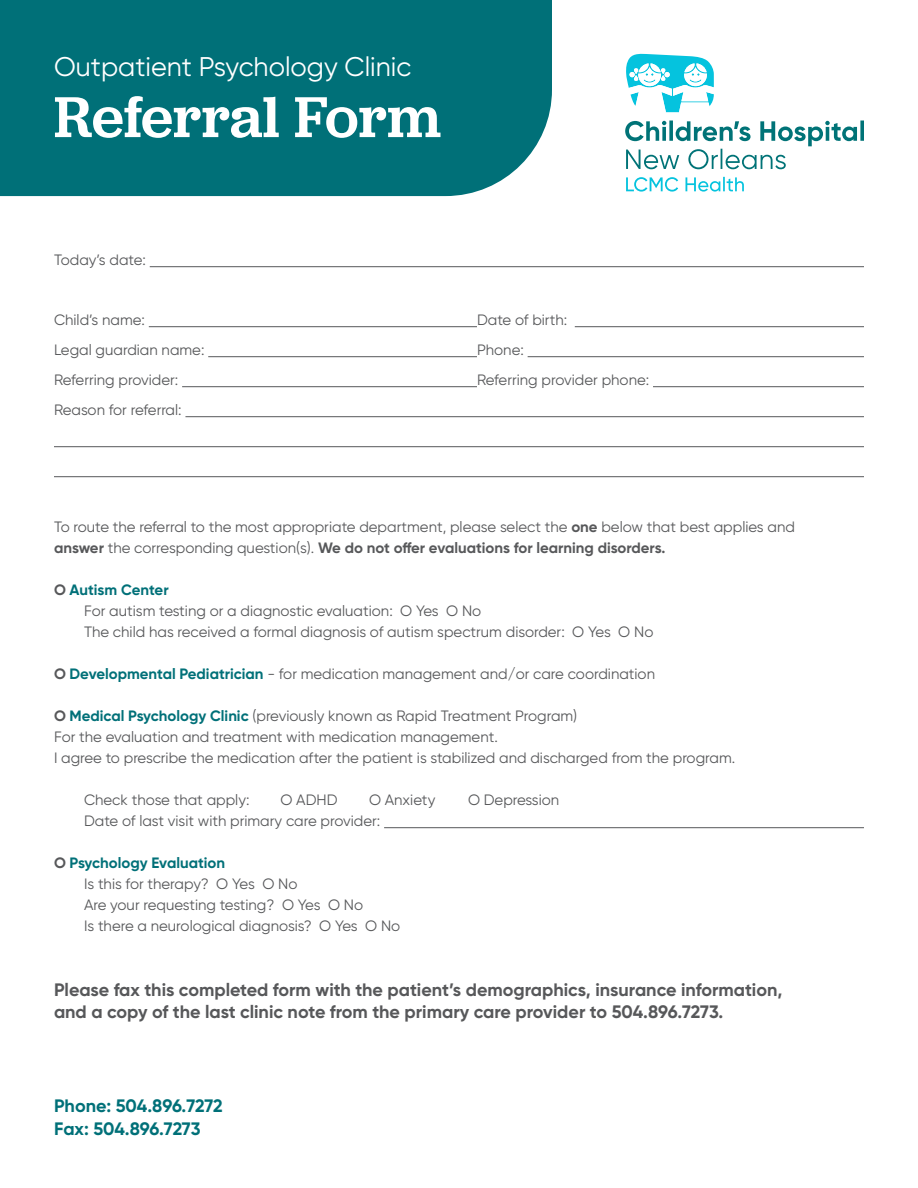
<style>
.page{position:relative;width:918px;height:1188px;background:#fff}
.page>*{position:absolute;margin:0;border:0;box-sizing:border-box;transform-origin:0 0}
._30_33_headline_-_me{font:500 60px "Jubilat";color:#fff}
._24_27_lead-in_-_reg{font:27px "Gilroy";color:#fff}
.t1{font:700 18px/22.5px "Gilroy";color:#57585a}
.t2{font:700 18px "Gilroy";color:#007078}
.t3{font:15px/21px "Gilroy";color:#57585a}
.t4{font:700 15px "Gilroy";color:#007078}
.s1{font-weight:700}
.s2{color:#57585a}
.s3{font-weight:700;color:#007078}
</style>
<div class="page">
<div style="left:0;top:0;width:552px;height:196px;background:#007078"></div>
<hr style="left:150px;top:266px;width:714px;height:1px;background:#57585a">
<hr style="left:149px;top:326px;width:328px;height:1px;background:#57585a">
<hr style="left:575px;top:326px;width:289px;height:1px;background:#57585a">
<hr style="left:208px;top:356px;width:269px;height:1px;background:#57585a">
<hr style="left:528px;top:356px;width:336px;height:1px;background:#57585a">
<hr style="left:182px;top:386px;width:295px;height:1px;background:#57585a">
<hr style="left:653px;top:386px;width:211px;height:1px;background:#57585a">
<hr style="left:185px;top:416px;width:679px;height:1px;background:#57585a">
<hr style="left:54px;top:446px;width:810px;height:1px;background:#57585a">
<hr style="left:54px;top:476px;width:810px;height:1px;background:#57585a">
<hr style="left:384px;top:827px;width:480px;height:1px;background:#57585a">
<svg style="left:626px;top:177px;width:118px;height:15px"></svg>
<svg style="left:625px;top:121px;width:239px;height:48px"></svg>
<svg style="left:626px;top:54px;width:88px;height:58px"></svg>
<p class="_24_27_lead-in_-_reg" style="left:54px;top:50px;width:359px">Outpatient Psychology Clinic</p>
<p class="_30_33_headline_-_me" style="left:54px;top:78px;width:388px">Referral Form</p>
<p class="t3" style="left:54px;top:249px;width:93px">Today’s date:</p>
<p class="t3" style="left:54px;top:309px;width:93px">Child’s name:</p>
<p class="t3" style="left:477px;top:309px;width:92px">Date of birth:</p>
<p class="t3" style="left:54px;top:339px;width:152px">Legal guardian name:</p>
<p class="t3" style="left:477px;top:339px;width:48px">Phone:</p>
<p class="t3" style="left:54px;top:369px;width:126px">Referring provider:</p>
<p class="t3" style="left:477px;top:369px;width:174px">Referring provider phone:</p>
<p class="t3" style="left:54px;top:399px;width:129px">Reason for referral:</p>
<p class="t3" style="left:54px;top:516px;width:742px">To route the referral to the most appropriate department, please select the <span class="s1">one</span> below that best applies and <span class="s1">answer</span> the corresponding question(s). <span class="s1">We do not offer evaluations for learning disorders.</span></p>
<p class="t4" style="left:54px;top:581px;width:116px"><span class="s2">O</span> Autism Center</p>
<p class="t3" style="left:84px;top:600px;width:399px">For autism testing or a diagnostic evaluation: O Yes O No</p>
<p class="t3" style="left:84px;top:621px;width:571px">The child has received a formal diagnosis of autism spectrum disorder: O Yes O No</p>
<p class="t3" style="left:54px;top:663px;width:603px"><span class="s1">O</span> <span class="s3">Developmental Pediatrician</span> - for medication management and/or care coordination</p>
<p class="t3" style="left:54px;top:705px;width:683px"><span class="s1">O</span> <span class="s3">Medical Psychology Clinic</span> (previously known as Rapid Treatment Program)<br>For the evaluation and treatment with medication management.<br>I agree to prescribe the medication after the patient is stabilized and discharged from the program.</p>
<p class="t3" style="left:84px;top:789px;width:167px">Check those that apply:</p>
<p class="t3" style="left:280px;top:789px;width:59px">O ADHD</p>
<p class="t3" style="left:369px;top:789px;width:68px">O Anxiety</p>
<p class="t3" style="left:468px;top:789px;width:93px">O Depression</p>
<p class="t3" style="left:84px;top:810px;width:298px">Date of last visit with primary care provider:</p>
<p class="t4" style="left:54px;top:854px;width:173px"><span class="s2">O</span> Psychology Evaluation</p>
<p class="t3" style="left:84px;top:873px;width:215px">Is this for therapy? O Yes O No</p>
<p class="t3" style="left:84px;top:894px;width:281px">Are your requesting testing? O Yes O No</p>
<p class="t3" style="left:84px;top:915px;width:318px">Is there a neurological diagnosis? O Yes O No</p>
<p class="t1" style="left:54px;top:978px;width:730px">Please fax this completed form with the patient’s demographics, insurance information, and a copy of the last clinic note from the primary care provider to 504.896.7273.</p>
<p class="t2" style="left:54px;top:1095px;width:170px">Phone: 504.896.7272</p>
<p class="t2" style="left:54px;top:1117px;width:148px">Fax: 504.896.7273</p>
</div>
